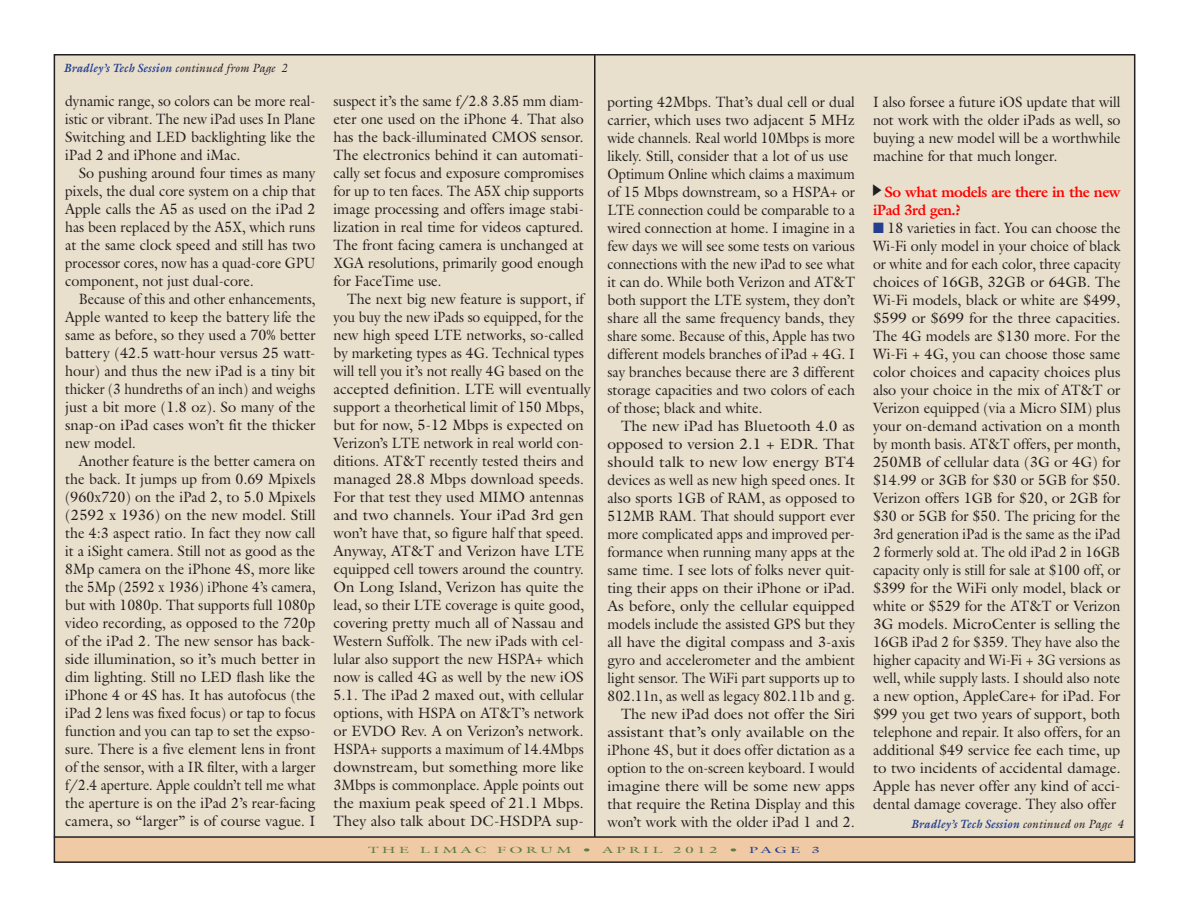
<style>
.page{position:relative;width:1188px;height:918px;background:#fff}
.page>*{position:absolute;margin:0;border:0;box-sizing:border-box;transform-origin:0 0}
.Body__No_Indents{font:15px/18px "Galliard Pro";color:#231f20;text-align:justify;scale:.95 1}
.Body__No_Indents-2{font:15px/18px "Galliard Pro";color:#231f20;text-align:justify;scale:.96 1}
.Body__No_Indents-3{font:15px/18px "Galliard Pro";color:#231f20;text-align:justify;scale:1.04 1}
.Body__No_Indents-4{font:15px/18px "Galliard Pro";color:#231f20;text-align:justify;scale:.93 1}
.Body__No_Indents-5{font:15px/18px "Galliard Pro";color:#231f20;text-align:justify;scale:.92 1}
.Body__No_Indents-6{font:15px/18px "Galliard Pro";color:#231f20;text-align:justify}
.Body__No_Indents-7{font:700 15px/18px "Galliard Pro";letter-spacing:-.03em;color:#f00}
.Body__No_Indents-8{font:italic 700 12px "Galliard Pro";letter-spacing:.015em;color:#253f8e;scale:.95 1}
.t1{font:9px "Galliard Pro";letter-spacing:.2em;color:#5b7c42;scale:1.75 1}
.s1{font-weight:400;color:#231f20}
.s2{color:#253f8e}
</style>
<div class="page">
<div style="left:54px;top:838px;width:1080px;height:25px;background:#efcaa4"></div>
<div style="left:55px;top:55px;width:1079px;height:783px;background:#e8dfcc"></div>
<hr style="left:594px;top:55px;width:2px;height:782px;background:#231f20">
<hr style="left:54px;top:836px;width:1080px;height:2px;background:#231f20">
<p class="Body__No_Indents-8" style="left:63px;top:61px;width:236px">Bradley’s Tech Session <span class="s1">continued from Page 2</span></p>
<p class="Body__No_Indents-4" style="left:65px;top:92px;width:271px">dynamic range, so colors can be more real&shy;istic or vibrant. The new iPad uses In Plane Switching and LED backlighting like the iPad 2 and iPhone and iMac.</p>
<p class="Body__No_Indents-2" style="left:65px;top:164px;width:262px;text-indent:14px">So pushing around four times as many pixels, the dual core system on a chip that Apple calls the A5 as used on the iPad 2 has been replaced by the A5X, which runs at the same clock speed and still has two processor cores, now has a quad-core GPU component, not just dual-core.</p>
<p class="Body__No_Indents-5" style="left:65px;top:290px;width:274px;text-indent:14px">Because of this and other enhancements, Apple wanted to keep the battery life the same as before, so they used a 70% better battery (42.5 watt-hour versus 25 watt&shy;hour) and thus the new iPad is a tiny bit thicker (3 hundreths of an inch) and weighs just a bit more (1.8 oz). So many of the snap-on iPad cases won’t fit the thicker new model.</p>
<p class="Body__No_Indents" style="left:65px;top:452px;width:265px;text-indent:14px">Another feature is the better camera on the back. It jumps up from 0.69 Mpixels (960x720) on the iPad 2, to 5.0 Mpixels (2592 x 1936) on the new model. Still the 4:3 aspect ratio. In fact they now call it a iSight camera. Still not as good as the 8Mp camera on the iPhone 4S, more like the 5Mp (2592 x 1936) iPhone 4’s camera, but with 1080p. That supports full 1080p video recording, as opposed to the 720p of the iPad 2. The new sensor has back&shy;side illumination, so it’s much better in dim lighting. Still no LED flash like the iPhone 4 or 4S has. It has autofocus (the iPad 2 lens was fixed focus) or tap to focus function and you can tap to set the expso&shy;sure. There is a five element lens in front of the sensor, with a IR filter, with a larger f/2.4 aperture. Apple couldn’t tell me what the aperture is on the iPad 2’s rear-facing camera, so “larger” is of course vague. I</p>
<p class="Body__No_Indents-4" style="left:334px;top:92px;width:271px">suspect it’s the same f/2.8 3.85 mm diam&shy;eter one used on the iPhone 4. That also has the back-illuminated CMOS sensor.<br>The electronics behind it can automati&shy;cally set focus and exposure compromises for up to ten faces. The A5X chip supports image processing and offers image stabi&shy;lization in real time for videos captured.<br>The front facing camera is unchanged at XGA resolutions, primarily good enough for FaceTime use.</p>
<p class="Body__No_Indents-2" style="left:334px;top:290px;width:270px;text-align:center">The next big new feature is support, if you buy the new iPads so equipped, for the new high speed LTE networks, so-called by marketing types as 4G. Technical types will tell you it’s not really 4G based on the accepted definition. LTE will eventually support a theorhetical limit of 150 Mbps, but for now, 5-12 Mbps is expected on Verizon’s LTE network in real world con&shy;ditions. AT&amp;T recently tested theirs and managed 28.8 Mbps download speeds.<br>For that test they used MIMO antennas and two channels. Your iPad 3rd gen won’t have that, so figure half that speed.<br>Anyway, AT&amp;T and Verizon have LTE equipped cell towers around the country.<br>On Long Island, Verizon has quite the lead, so their LTE coverage is quite good, covering pretty much all of Nassau and Western Suffolk. The new iPads with cel&shy;lular also support the new HSPA+ which now is called 4G as well by the new iOS 5.1. The iPad 2 maxed out, with cellular options, with HSPA on AT&amp;T’s network or EVDO Rev. A on Verizon’s network.<br>HSPA+ supports a maximum of 14.4Mbps downstream, but something more like 3Mbps is commonplace. Apple points out the maxium peak speed of 21.1 Mbps.<br>They also talk about DC-HSDPA sup-</p>
<p class="Body__No_Indents" style="left:608px;top:92px;width:262px;text-align:left">porting 42Mbps. That’s dual cell or dual carrier, which uses two adjacent 5 MHz wide channels. Real world 10Mbps is more likely. Still, consider that a lot of us use Optimum Online which claims a maximum of 15 Mbps downstream, so a HSPA+ or LTE connection could be comparable to a wired connection at home. I imagine in a few days we will see some tests on various connections with the new iPad to see what it can do. While both Verizon and AT&amp;T both support the LTE system, they don’t share all the same frequency bands, they share some. Because of this, Apple has two different models branches of iPad + 4G. I say branches because there are 3 different storage capacities and two colors of each of those; black and white.</p>
<p class="Body__No_Indents-3" style="left:608px;top:416px;width:240px;text-indent:14px">The new iPad has Bluetooth 4.0 as opposed to version 2.1 + EDR. That should talk to new low energy BT4 devices as well as new high speed ones. It also sports 1GB of RAM, as opposed to 512MB RAM. That should support ever more complicated apps and improved per&shy;formance when running many apps at the same time. I see lots of folks never quit&shy;ting their apps on their iPhone or iPad.<br>As before, only the cellular equipped models include the assisted GPS but they all have the digital compass and 3-axis gyro and accelerometer and the ambient light sensor. The WiFi part supports up to 802.11n, as well as legacy 802.11b and g.</p>
<p class="Body__No_Indents-6" style="left:608px;top:704px;width:249px;text-indent:14px">The new iPad does not offer the Siri assistant that’s only available on the iPhone 4S, but it does offer dictation as a option to the on-screen keyboard. I would imagine there will be some new apps that require the Retina Display and this won’t work with the older iPad 1 and 2.</p>
<p class="t1" style="left:368px;top:844px;width:260px">THE LIMAC FORUM • APRIL 2012 • <span class="s2">PAGE 3</span></p>
<p class="Body__No_Indents" style="left:873px;top:92px;width:262px">I also forsee a future iOS update that will not work with the older iPads as well, so buying a new model will be a worthwhile machine for that much longer.</p>
<p class="Body__No_Indents-7" style="left:873px;top:182px;width:249px;text-indent:11px">So what models are there in the new iPad 3rd gen.?</p>
<p class="Body__No_Indents" style="left:873px;top:218px;width:262px"><span class="s2">■</span> 18 varieties in fact. You can choose the Wi-Fi only model in your choice of black or white and for each color, three capacity choices of 16GB, 32GB or 64GB. The Wi-Fi models, black or white are $499, $599 or $699 for the three capacities.<br>The 4G models are $130 more. For the Wi-Fi + 4G, you can choose those same color choices and capacity choices plus also your choice in the mix of AT&amp;T or Verizon equipped (via a Micro SIM) plus your on-demand activation on a month by month basis. AT&amp;T offers, per month, 250MB of cellular data (3G or 4G) for $14.99 or 3GB for $30 or 5GB for $50.<br>Verizon offers 1GB for $20, or 2GB for $30 or 5GB for $50. The pricing for the 3rd generation iPad is the same as the iPad 2 formerly sold at. The old iPad 2 in 16GB capacity only is still for sale at $100 off, or $399 for the WiFi only model, black or white or $529 for the AT&amp;T or Verizon 3G models. MicroCenter is selling the 16GB iPad 2 for $359. They have also the higher capacity and Wi-Fi + 3G versions as well, while supply lasts. I should also note a new option, AppleCare+ for iPad. For $99 you get two years of support, both telephone and repair. It also offers, for an additional $49 service fee each time, up to two incidents of accidental damage.<br>Apple has never offer any kind of acci&shy;dental damage coverage. They also offer</p>
<p class="Body__No_Indents-8" style="left:911px;top:816px;width:225px">Bradley’s Tech Session <span class="s1">continued on Page 4</span></p>
</div>
